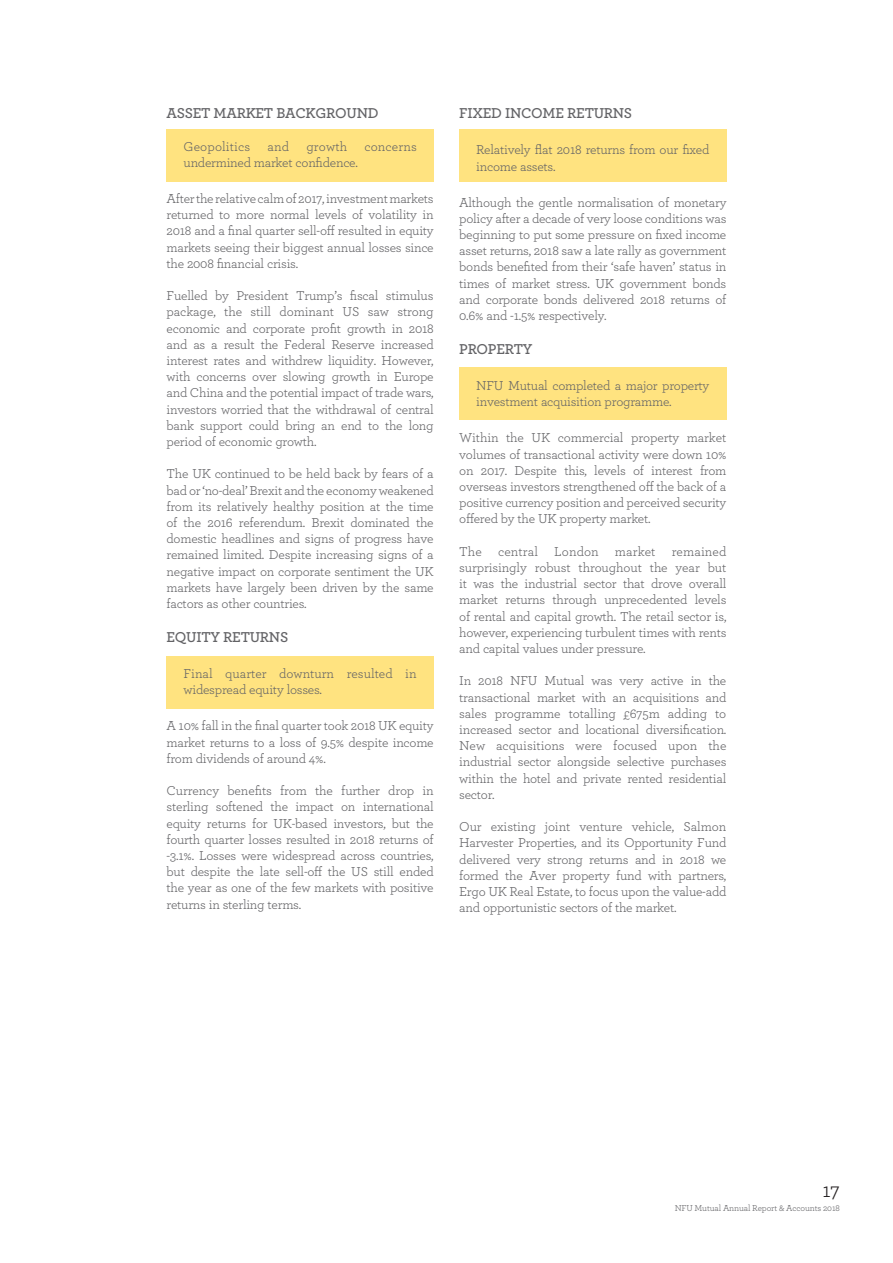
<style>
.page{position:relative;width:893px;height:1263px;background:#fff}
.page>*{position:absolute;margin:0;border:0;box-sizing:border-box;transform-origin:0 0}
.t1{font:21px "Archer";color:#231f20}
.t2{font:600 15px "Archer";letter-spacing:-.02em;color:#636366}
.t3{font:13.5px/16.2px "Archer";letter-spacing:-.02em;color:#636366;text-align:justify}
.t4{font:13.5px/16.2px "Archer";color:#636366}
.t5{font:13.5px "Archer";letter-spacing:.01em;color:#636366}
.t6{font:9px "Archer";letter-spacing:-.015em;color:#636366}
</style>
<div class="page">
<div style="left:167px;top:657px;width:267px;height:52px;background:#ffe380"></div>
<div style="left:459px;top:130px;width:267px;height:52px;background:#ffe380"></div>
<div style="left:167px;top:130px;width:267px;height:52px;background:#ffe380"></div>
<div style="left:459px;top:367px;width:267px;height:53px;background:#ffe380"></div>
<p class="t2" style="left:167px;top:102px;width:213px">ASSET MARKET BACKGROUND</p>
<p class="t5" style="left:184px;top:137px;width:68px">Geopolitics</p>
<p class="t3" style="left:267px;top:137px;width:23px">and</p>
<p class="t3" style="left:306px;top:137px;width:42px">growth</p>
<p class="t5" style="left:364px;top:137px;width:54px">concerns</p>
<p class="t3" style="left:184px;top:154px;width:176px">undermined market confidence.</p>
<p class="t3" style="left:167px;top:190px;width:269px">After the relative calm of 2017, investment markets returned to more normal levels of volatility in 2018 and a final quarter sell-off resulted in equity markets seeing their biggest annual losses since the 2008 financial crisis.</p>
<p class="t3" style="left:167px;top:287px;width:269px">Fuelled by President Trump’s fiscal stimulus package, the still dominant US saw strong economic and corporate profit growth in 2018 and as a result the Federal Reserve increased interest rates and withdrew liquidity. However, with concerns over slowing growth in Europe and China and the potential impact of trade wars, investors worried that the withdrawal of central bank support could bring an end to the long period of economic growth.</p>
<p class="t3" style="left:167px;top:465px;width:269px">The UK continued to be held back by fears of a bad or ‘no-deal’ Brexit and the economy weakened from its relatively healthy position at the time of the 2016 referendum. Brexit dominated the domestic headlines and signs of progress have remained limited. Despite increasing signs of a negative impact on corporate sentiment the UK markets have largely been driven by the same factors as other countries.</p>
<p class="t2" style="left:167px;top:626px;width:123px">EQUITY RETURNS</p>
<p class="t4" style="left:184px;top:665px;width:235px">Final quarter downturn resulted in widespread equity losses.</p>
<p class="t3" style="left:167px;top:717px;width:269px">A 10% fall in the final quarter took 2018 UK equity market returns to a loss of 9.5% despite income from dividends of around 4%.</p>
<p class="t3" style="left:167px;top:782px;width:269px">Currency benefits from the further drop in sterling softened the impact on international equity returns for UK-based investors, but the fourth quarter losses resulted in 2018 returns of -3.1%. Losses were widespread across countries, but despite the late sell-off the US still ended the year as one of the few markets with positive returns in sterling terms.</p>
<p class="t2" style="left:459px;top:102px;width:174px">FIXED INCOME RETURNS</p>
<p class="t3" style="left:476px;top:141px;width:235px">Relatively flat 2018 returns from our fixed income assets.</p>
<p class="t3" style="left:459px;top:193px;width:269px">Although the gentle normalisation of monetary policy after a decade of very loose conditions was beginning to put some pressure on fixed income asset returns, 2018 saw a late rally as government bonds benefited from their ‘safe haven’ status in times of market stress. UK government bonds and corporate bonds delivered 2018 returns of 0.6% and -1.5% respectively.</p>
<p class="t2" style="left:459px;top:338px;width:75px">PROPERTY</p>
<p class="t3" style="left:476px;top:377px;width:235px">NFU Mutual completed a major property investment acquisition programme.</p>
<p class="t3" style="left:459px;top:429px;width:269px">Within the UK commercial property market volumes of transactional activity were down 10% on 2017. Despite this, levels of interest from overseas investors strengthened off the back of a positive currency position and perceived security offered by the UK property market.</p>
<p class="t3" style="left:459px;top:542px;width:269px">The central London market remained surprisingly robust throughout the year but it was the industrial sector that drove overall market returns through unprecedented levels of rental and capital growth. The retail sector is, however, experiencing turbulent times with rents and capital values under pressure.</p>
<p class="t3" style="left:459px;top:672px;width:269px">In 2018 NFU Mutual was very active in the transactional market with an acquisitions and sales programme totalling £675m adding to increased sector and locational diversification.<br>New acquisitions were focused upon the industrial sector alongside selective purchases within the hotel and private rented residential sector.</p>
<p class="t3" style="left:459px;top:818px;width:269px">Our existing joint venture vehicle, Salmon Harvester Properties, and its Opportunity Fund delivered very strong returns and in 2018 we formed the Aver property fund with partners, Ergo UK Real Estate, to focus upon the value-add and opportunistic sectors of the market.</p>
<p class="t1" style="left:822px;top:1175px;width:19px">17</p>
<p class="t6" style="left:675px;top:1201px;width:167px">NFU Mutual Annual Report &amp; Accounts 2018</p>
</div>
